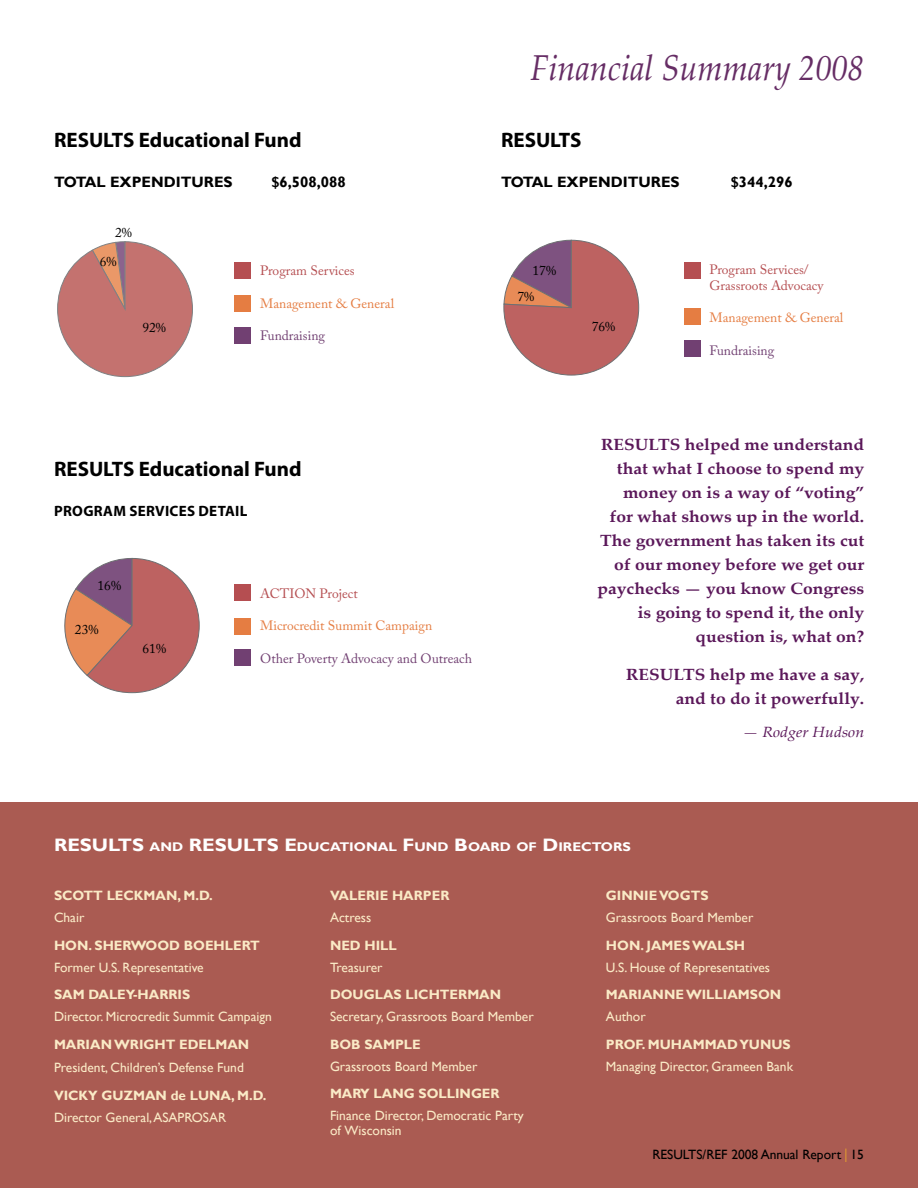
<style>
.page{position:relative;width:918px;height:1188px;background:#fff}
.page>*{position:absolute;margin:0;border:0;box-sizing:border-box;transform-origin:0 0}
.t1{font:italic 36px "Palatino Linotype";color:#662d65;scale:.9 1}
.t2{font:700 21px "Myriad Pro";color:#000}
.t3{font:700 18px "Gill Sans";color:#fff;scale:1.1 1}
.t4{font:700 16.2px/24px "Palatino Linotype";color:#5b185a;text-align:right;scale:1.08 1}
.t5{font:700 15px "Gill Sans";color:#000}
.t6{font:700 15px "Myriad Pro";letter-spacing:.02em;color:#000}
.t7{font:italic 14.85px "Palatino Linotype";color:#5b185a;scale:1.08 1}
.t8{font:13.5px/15px "Gill Sans";color:#faeac6}
.t9{font:700 13.5px "Gill Sans";color:#faeac6}
.t10{font:13.5px/16.2px "Adobe Caslon Pro";color:#b54e51}
.t11{font:13.5px "Adobe Caslon Pro";color:#e57d42}
.t12{font:13.5px "Adobe Caslon Pro";color:#714072}
.t13{font:13.5px "Gill Sans";color:#000}
.t14{font:13.5px "Adobe Caslon Pro";color:#000}
.t15{font:700 12.6px "Gill Sans";color:#fff;scale:1.1 1}
.s1{font-size:12.6px}
.s2{font-size:18px}
.s3{font-size:19.5px;color:#f4b223}
</style>
<div class="page">
<div style="left:0;top:802px;width:918px;height:386px;background:#aa5b52"></div>
<svg style="left:57px;top:241px;width:136px;height:136px"></svg>
<div style="left:235px;top:262px;width:16px;height:17px;background:#b54e51"></div>
<div style="left:235px;top:327px;width:16px;height:16px;background:#714072"></div>
<div style="left:235px;top:296px;width:16px;height:16px;background:#e57d42"></div>
<svg style="left:503px;top:240px;width:60px;height:69px"></svg>
<svg style="left:504px;top:240px;width:135px;height:135px;background:#b26266"></svg>
<div style="left:684px;top:262px;width:16px;height:17px;background:#b54e51"></div>
<div style="left:684px;top:340px;width:16px;height:17px;background:#714072"></div>
<div style="left:684px;top:309px;width:16px;height:16px;background:#e57d42"></div>
<svg style="left:64px;top:558px;width:136px;height:135px"></svg>
<div style="left:235px;top:585px;width:16px;height:16px;background:#b54e51"></div>
<div style="left:235px;top:650px;width:16px;height:16px;background:#714072"></div>
<div style="left:235px;top:618px;width:16px;height:16px;background:#e57d42"></div>
<h2 class="t2" style="left:54px;top:126px;width:249px">RESULTS Educational Fund</h2>
<p class="t5" style="left:54px;top:173px;width:22px">TOTAL</p>
<p class="t5" style="left:110px;top:173px;width:82px">EXPENDITURES</p>
<p class="t5" style="left:271px;top:173px;width:76px">$6,508,088</p>
<p class="t14" style="left:115px;top:225px;width:18px">2%</p>
<p class="t14" style="left:100px;top:253px;width:18px">6%</p>
<p class="t14" style="left:142px;top:320px;width:25px">92%</p>
<p class="t10" style="left:260px;top:262px;width:96px">Program Services</p>
<p class="t11" style="left:260px;top:295px;width:135px">Management &amp; General</p>
<p class="t12" style="left:260px;top:327px;width:66px">Fundraising</p>
<h1 class="t1" style="left:530px;top:42px;width:372px">Financial Summary 2008</h1>
<h2 class="t2" style="left:501px;top:126px;width:82px">RESULTS</h2>
<p class="t5" style="left:501px;top:173px;width:22px">TOTAL</p>
<p class="t5" style="left:557px;top:173px;width:82px">EXPENDITURES</p>
<p class="t5" style="left:731px;top:173px;width:63px">$344,296</p>
<p class="t14" style="left:533px;top:263px;width:25px">17%</p>
<p class="t14" style="left:518px;top:288px;width:18px">7%</p>
<p class="t14" style="left:592px;top:318px;width:25px">76%</p>
<p class="t10" style="left:710px;top:261px;width:115px">Program Services/<br>Grassroots Advocacy</p>
<p class="t11" style="left:710px;top:310px;width:135px">Management &amp; General</p>
<p class="t12" style="left:710px;top:342px;width:66px">Fundraising</p>
<h2 class="t2" style="left:54px;top:455px;width:249px">RESULTS Educational Fund</h2>
<p class="t6" style="left:54px;top:501px;width:191px">Program Services Detail</p>
<p class="t14" style="left:98px;top:578px;width:25px">16%</p>
<p class="t14" style="left:97px;top:582px;width:25px">16%</p>
<p class="t14" style="left:75px;top:621px;width:25px">23%</p>
<p class="t14" style="left:142px;top:640px;width:25px">61%</p>
<p class="t10" style="left:260px;top:585px;width:99px">ACTION Project</p>
<p class="t11" style="left:260px;top:618px;width:174px">Microcredit Summit Campaign</p>
<p class="t12" style="left:260px;top:650px;width:213px">Other Poverty Advocacy and Outreach</p>
<p class="t4" style="left:598px;top:432px;width:248px">RESULTS helped me understand that what I choose to spend my money on is a way of “voting” for what shows up in the world.<br>The government has taken its cut of our money before we get our paychecks — you know Congress is going to spend it, the only question is, what on?</p>
<p class="t4" style="left:626px;top:661px;width:222px">RESULTS help me have a say, and to do it powerfully.</p>
<p class="t7" style="left:742px;top:721px;width:114px">— Rodger Hudson</p>
<h3 class="t3" style="left:54px;top:834px;width:13px">RESULTS</h3>
<h3 class="t3" style="left:150px;top:834px;width:49px"><span class="s1">AND</span> RESULTS</h3>
<p class="t15" style="left:284px;top:839px;width:316px"><span class="s2">E</span> DUCATIONAL <span class="s2">F</span> UND <span class="s2">B</span>OARD OF <span class="s2">D</span> IRECTORS</p>
<p class="t9" style="left:54px;top:888px;width:160px">SCOTT LECKMAN, M.D.</p>
<p class="t8" style="left:54px;top:910px;width:32px">Chair</p>
<p class="t9" style="left:54px;top:937px;width:207px">HON. SHERWOOD BOEHLERT</p>
<p class="t8" style="left:54px;top:960px;width:151px">Former U.S. Representative</p>
<p class="t9" style="left:54px;top:987px;width:138px">SAM DALEY-HARRI S</p>
<p class="t8" style="left:54px;top:1009px;width:219px">Director. Microcredit Summit Campaign</p>
<p class="t9" style="left:54px;top:1036px;width:195px">MARIAN WRI GHT EDELMAN</p>
<p class="t8" style="left:54px;top:1060px;width:191px">President, Children’s Defense Fund</p>
<p class="t9" style="left:54px;top:1087px;width:214px">VI CKY GUZMAN DE LUNA, M.D.</p>
<p class="t8" style="left:54px;top:1110px;width:174px">Director General, ASAPROSAR</p>
<p class="t9" style="left:330px;top:888px;width:121px">VALERI E HARPER</p>
<p class="t8" style="left:330px;top:910px;width:43px">Actress</p>
<p class="t9" style="left:330px;top:937px;width:59px">NED HILL</p>
<p class="t8" style="left:330px;top:960px;width:54px">Treasurer</p>
<p class="t9" style="left:330px;top:987px;width:171px">DOUGLAS LICHTERMAN</p>
<p class="t8" style="left:330px;top:1009px;width:205px">Secretary, Grassroots Board Member</p>
<p class="t9" style="left:330px;top:1036px;width:54px">BOB SAMPLE</p>
<p class="t8" style="left:330px;top:1059px;width:149px">Grassroots Board Member</p>
<p class="t9" style="left:330px;top:1086px;width:23px">MARY</p>
<p class="t9" style="left:374px;top:1086px;width:64px">LANG SOLL</p>
<p class="t9" style="left:455px;top:1086px;width:27px">INGER</p>
<p class="t8" style="left:330px;top:1108px;width:195px">Finance Director, Democratic Party of Wisconsin</p>
<p class="t9" style="left:606px;top:888px;width:73px">GINNIE VOGTS</p>
<p class="t8" style="left:606px;top:910px;width:149px">Grassroots Board Member</p>
<p class="t9" style="left:606px;top:937px;width:141px">HON. JAMES WALSH</p>
<p class="t8" style="left:606px;top:960px;width:166px">U.S. House of Representatives</p>
<p class="t9" style="left:606px;top:987px;width:175px">MARIANN E WI LLIAMSON</p>
<p class="t8" style="left:606px;top:1009px;width:41px">Author</p>
<p class="t9" style="left:606px;top:1036px;width:186px">PROF. MUHAMMAD YUNUS</p>
<p class="t8" style="left:606px;top:1059px;width:189px">Managing Director, Grameen Bank</p>
<p class="t13" style="left:652px;top:1146px;width:213px">RESULTS/REF 2008 Annual Report <span class="s3">l</span> 15</p>
</div>
